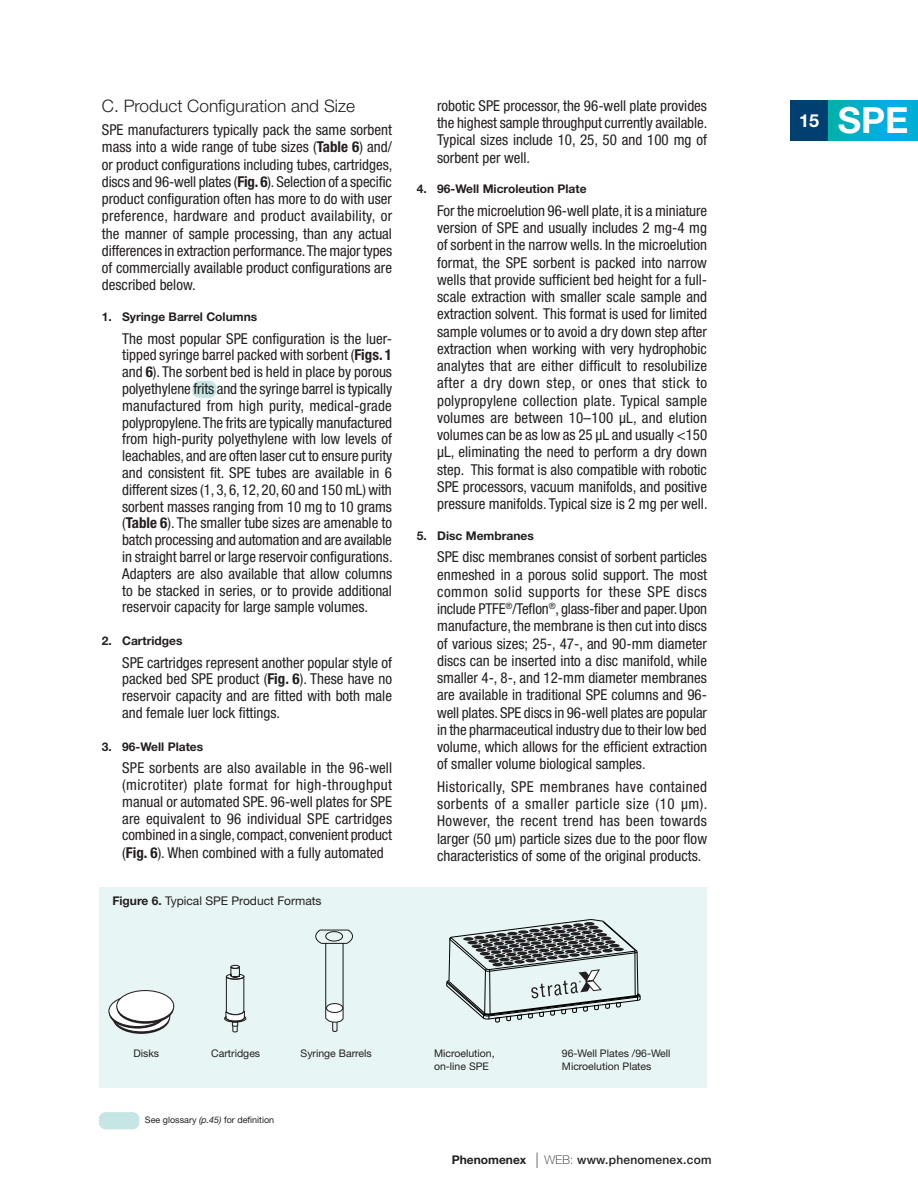
<style>
.page{position:relative;width:918px;height:1188px;background:#fff}
.page>*{position:absolute;margin:0;border:0;box-sizing:border-box;transform-origin:0 0}
.t1{font:700 36px "Helvetica Neue LT Std";color:#fff}
.Subhead_1{font:300 17.25px "Helvetica Neue LT Std";color:#231f20}
.Sub_body{font:condensed 15px/17.2px "Helvetica Neue LT Std";color:#231f20;text-align:justify}
.Body_text{font:condensed 15px/17.2px "Helvetica Neue LT Std";color:#231f20;text-align:justify}
.Subhead_2{font:700 12px "Helvetica Neue LT Std";color:#231f20}
.t2{font:500 12px "Helvetica Neue LT Std";letter-spacing:.02em;color:#231f20}
.t3{font:12px "Helvetica Neue LT Std";color:#231f20}
.t4{font:10.5px/12.6px "Helvetica Neue LT Std";color:#231f20}
.Caption__tiny{font:9px "Helvetica Neue LT Std";color:#231f20}
.s1{font-weight:700}
.s2{font-style:italic}
.s3{font-weight:400;font-stretch:condensed;font-size:21.6px}
.s4{font-weight:100}
</style>
<div class="page">
<div style="left:791px;top:100px;width:37px;height:41px;background:#004071"></div>
<svg style="left:828px;top:100px;width:90px;height:41px;background:#00aed0"></svg>
<div style="left:100px;top:888px;width:607px;height:200px;background:#e7f5f4"></div>
<svg style="left:446px;top:919px;width:195px;height:104px"></svg>
<svg style="left:224px;top:930px;width:129px;height:103px"></svg>
<svg style="left:113px;top:1003px;width:57px;height:31px"></svg>
<svg style="left:113px;top:1001px;width:57px;height:31px"></svg>
<div style="left:112px;top:1000px;width:58px;height:32px;border:1px solid #231f20;border-radius:50%"></div>
<svg style="left:109px;top:997px;width:57px;height:32px"></svg>
<svg style="left:109px;top:995px;width:57px;height:32px"></svg>
<div style="left:108px;top:995px;width:58px;height:32px;border:1px solid #231f20;border-radius:50%"></div>
<svg style="left:117px;top:993px;width:57px;height:31px"></svg>
<div style="left:117px;top:991px;width:57px;height:31px;background:#fff;border-radius:50%"></div>
<div style="left:116px;top:990px;width:58px;height:32px;border:1px solid #231f20;border-radius:50%"></div>
<div style="left:99px;top:1112px;width:40px;height:17px;background:#c5e6e5;border-radius:7px"></div>
<div style="left:192px;top:381px;width:24px;height:17px;background:#c5e6e5;border-radius:7px"></div>
<p class="Subhead_1" style="left:102px;top:96px;width:255px">C. Product Configuration and Size</p>
<p class="Body_text" style="left:102px;top:121px;width:292px">SPE manufacturers typically pack the same sorbent mass into a wide range of tube sizes (<span class="s1">Table 6</span>) and/ or product configurations including tubes, cartridges, discs and 96-well plates (<span class="s1">Fig. 6</span>). Selection of a specific product configuration often has more to do with user preference, hardware and product availability, or the manner of sample processing, than any actual differences in extraction performance. The major types of commercially available product configurations are described below.</p>
<p class="Subhead_2" style="left:102px;top:309px;width:157px">1. Syringe Barrel Columns</p>
<p class="Sub_body" style="left:122px;top:330px;width:272px;line-height:16.8px">The most popular SPE configuration is the luer&shy;tipped syringe barrel packed with sorbent (<span class="s1">Figs. 1 </span>and <span class="s1">6</span>). The sorbent bed is held in place by porous polyethylene frits and the syringe barrel is typically manufactured from high purity, medical-grade polypropylene. The frits are typically manufactured from high-purity polyethylene with low levels of leachables, and are often laser cut to ensure purity and consistent fit. SPE tubes are available in 6 different sizes (1, 3, 6, 12, 20, 60 and 150 mL) with sorbent masses ranging from 10 mg to 10 grams (<span class="s1">Table 6</span>). The smaller tube sizes are amenable to batch processing and automation and are available in straight barrel or large reservoir configurations.<br>Adapters are also available that allow columns to be stacked in series, or to provide additional reservoir capacity for large sample volumes.</p>
<p class="Subhead_2" style="left:102px;top:634px;width:82px">2. Cartridges</p>
<p class="Sub_body" style="left:122px;top:654px;width:271px;line-height:16.8px">SPE cartridges represent another popular style of packed bed SPE product (<span class="s1">Fig. 6</span>). These have no reservoir capacity and are fitted with both male and female luer lock fittings.</p>
<p class="Subhead_2" style="left:102px;top:739px;width:103px">3. 96-Well Plates</p>
<p class="Sub_body" style="left:122px;top:759px;width:272px">SPE sorbents are also available in the 96-well (microtiter) plate format for high-throughput manual or automated SPE. 96-well plates for SPE are equivalent to 96 individual SPE cartridges combined in a single, compact, convenient product (<span class="s1">Fig. 6</span>). When combined with a fully automated</p>
<p class="t3" style="left:112px;top:894px;width:211px"><span class="s1">Figure 6.</span> Typical SPE Product Formats</p>
<p class="Sub_body" style="left:437px;top:97px;width:272px">robotic SPE processor, the 96-well plate provides the highest sample throughput currently available.<br>Typical sizes include 10, 25, 50 and 100 mg of sorbent per well.</p>
<p class="Subhead_2" style="left:417px;top:181px;width:171px">4. 96-Well Microleution Plate</p>
<p class="Sub_body" style="left:437px;top:202px;width:272px">For the microelution 96-well plate, it is a miniature version of SPE and usually includes 2 mg-4 mg of sorbent in the narrow wells. In the microelution format, the SPE sorbent is packed into narrow wells that provide sufficient bed height for a full&shy;scale extraction with smaller scale sample and extraction solvent. This format is used for limited sample volumes or to avoid a dry down step after extraction when working with very hydrophobic analytes that are either difficult to resolubilize after a dry down step, or ones that stick to polypropylene collection plate. Typical sample volumes are between 10–100 µL, and elution volumes can be as low as 25 µL and usually &lt;150 µL, eliminating the need to perform a dry down step. This format is also compatible with robotic SPE processors, vacuum manifolds, and positive pressure manifolds. Typical size is 2 mg per well.</p>
<p class="Subhead_2" style="left:417px;top:528px;width:118px">5. Disc Membranes</p>
<p class="Sub_body" style="left:437px;top:548px;width:271px">SPE disc membranes consist of sorbent particles enmeshed in a porous solid support. The most common solid supports for these SPE discs include PTFE<sup>®</sup>/Teflon<sup>®</sup>, glass-fiber and paper. Upon manufacture, the membrane is then cut into discs of various sizes; 25-, 47-, and 90-mm diameter discs can be inserted into a disc manifold, while smaller 4-, 8-, and 12-mm diameter membranes are available in traditional SPE columns and 96- well plates. SPE discs in 96-well plates are popular in the pharmaceutical industry due to their low bed volume, which allows for the efficient extraction of smaller volume biological samples.</p>
<p class="Sub_body" style="left:437px;top:778px;width:272px">Historically, SPE membranes have contained sorbents of a smaller particle size (10 µm).<br>However, the recent trend has been towards larger (50 µm) particle sizes due to the poor flow characteristics of some of the original products.</p>
<p class="t4" style="left:133px;top:1047px;width:27px">Disks</p>
<p class="t4" style="left:211px;top:1047px;width:50px">Cartridges</p>
<p class="t4" style="left:301px;top:1047px;width:73px">Syringe Barrels</p>
<p class="t4" style="left:434px;top:1047px;width:62px">Microelution,</p>
<p class="t4" style="left:434px;top:1060px;width:57px">on-line SPE</p>
<p class="Caption__tiny" style="left:145px;top:1114px;width:131px">See glossary <span class="s2">(p.45)</span> for definition</p>
<p class="t4" style="left:562px;top:1047px;width:110px">96-Well Plates /96-Well<br>Microelution Plates</p>
<p class="t2" style="left:452px;top:1152px;width:261px"><span class="s1">Phenomenex</span> <span class="s3">l</span> <span class="s4">WEB:</span> www.phenomenex.com</p>
<h1 class="t1" style="left:799px;top:98px;width:111px"><sup>15</sup> SPE</h1>
</div>
